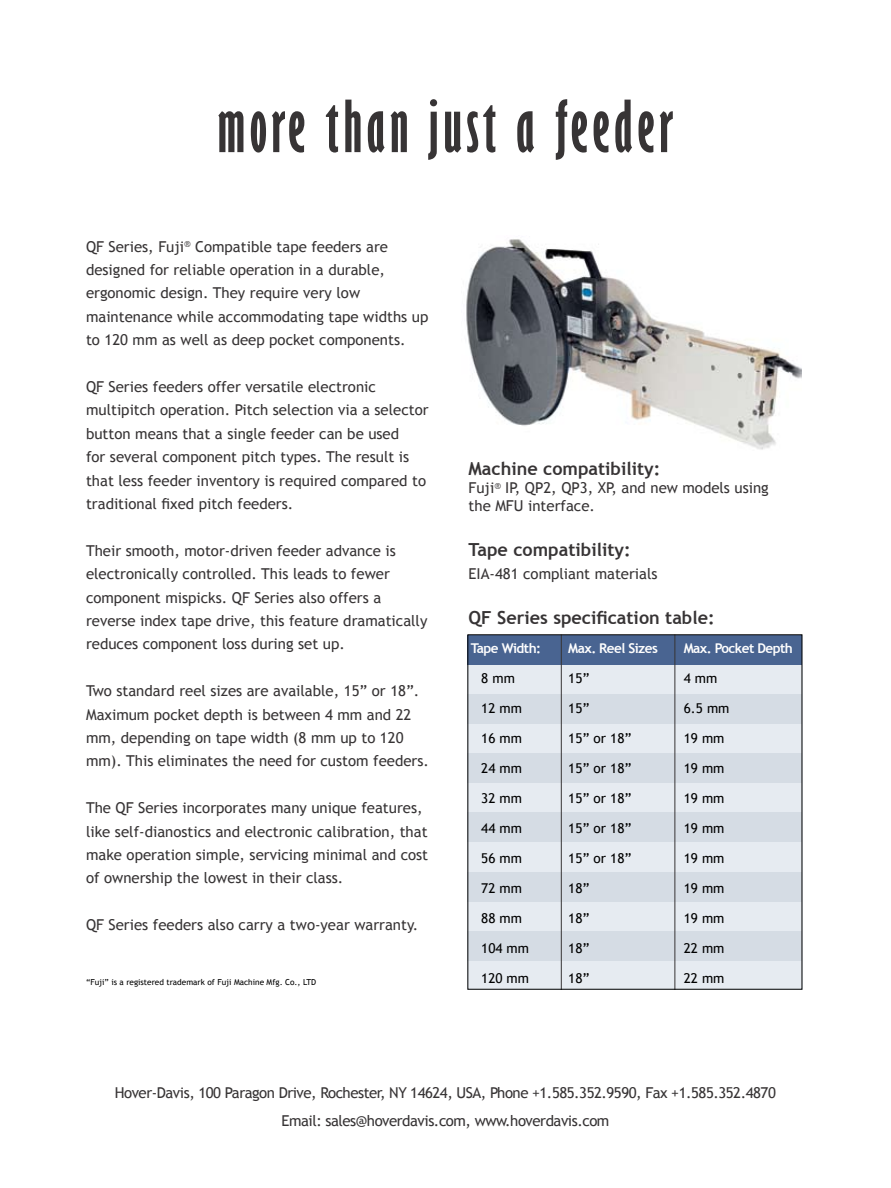
<style>
.page{position:relative;width:891px;height:1188px;background:#fff}
.page>*{position:absolute;margin:0;border:0;box-sizing:border-box;transform-origin:0 0}
.t1{font:700 extra-condensed 66px "Gill Sans";letter-spacing:.07em;color:#373435}
.t2{font:700 18px "Trebuchet MS";color:#373435}
.t3{font:15px/23.4px "Trebuchet MS";color:#373435}
.t4{font:15px/27.6px "Trebuchet MS";letter-spacing:-.03em;color:#373435;text-align:center}
.t5{font:13.5px "Trebuchet MS";color:#000}
.t6{font:700 13.5px "Trebuchet MS";letter-spacing:-.04em;color:#fefefe}
.t7{font:8.25px "Trebuchet MS";color:#000}
</style>
<div class="page">
<div style="left:467px;top:635px;width:335px;height:355px;background:#e6ebf1"></div>
<div style="left:467px;top:635px;width:335px;height:29px;background:#496491"></div>
<div style="left:467px;top:694px;width:335px;height:30px;background:#d5dce4"></div>
<div style="left:467px;top:753px;width:335px;height:30px;background:#d5dce4"></div>
<div style="left:467px;top:812px;width:335px;height:30px;background:#d5dce4"></div>
<div style="left:467px;top:872px;width:335px;height:29px;background:#d5dce4"></div>
<div style="left:467px;top:931px;width:335px;height:30px;background:#d5dce4"></div>
<hr style="left:561px;top:635px;width:1px;height:355px;background:#373435">
<hr style="left:675px;top:635px;width:1px;height:355px;background:#373435">
<img style="left:466px;top:239px;width:335px;height:211px">
<h1 class="t1" style="left:218px;top:86px;width:457px">more than just a feeder</h1>
<p class="t3" style="left:86px;top:235px;width:344px">QF Series, Fuji<sup>®</sup> Compatible tape feeders are designed for reliable operation in a durable, ergonomic design. They require very low maintenance while accommodating tape widths up to 120 mm as well as deep pocket components.</p>
<p class="t3" style="left:86px;top:375px;width:344px">QF Series feeders offer versatile electronic multipitch operation. Pitch selection via a selector button means that a single feeder can be used<br>for several component pitch types. The result is that less feeder inventory is required compared to traditional fixed pitch feeders.</p>
<p class="t3" style="left:86px;top:539px;width:343px">Their smooth, motor-driven feeder advance is electronically controlled. This leads to fewer component mispicks. QF Series also offers a reverse index tape drive, this feature dramatically reduces component loss during set up.</p>
<p class="t3" style="left:86px;top:679px;width:344px">Two standard reel sizes are available, 15” or 18”.<br>Maximum pocket depth is between 4 mm and 22 mm, depending on tape width (8 mm up to 120 mm). This eliminates the need for custom feeders.</p>
<p class="t3" style="left:86px;top:796px;width:344px">The QF Series incorporates many unique features, like self-dianostics and electronic calibration, that make operation simple, servicing minimal and cost of ownership the lowest in their class.</p>
<p class="t3" style="left:86px;top:913px;width:334px">QF Series feeders also carry a two-year warranty.</p>
<p class="t7" style="left:86px;top:978px;width:232px">“Fuji” is a registered trademark of Fuji Machine Mfg. Co., LTD</p>
<p class="t2" style="left:469px;top:458px;width:193px">Machine compatibility:</p>
<p class="t3" style="left:469px;top:479px;width:302px;line-height:18px">Fuji<sup>®</sup> IP, QP2, QP3, XP, and new models using the MFU interface.</p>
<p class="t2" style="left:469px;top:539px;width:164px">Tape compatibility:</p>
<p class="t3" style="left:469px;top:562px;width:191px">EIA-481 compliant materials</p>
<p class="t2" style="left:469px;top:606px;width:248px">QF Series specification table:</p>
<p class="t6" style="left:471px;top:639px;width:72px">Tape Width:</p>
<p class="t6" style="left:568px;top:639px;width:91px">Max. Reel Sizes</p>
<p class="t6" style="left:684px;top:639px;width:111px">Max. Pocket Depth</p>
<p class="t5" style="left:481px;top:670px;width:35px">8 mm</p>
<p class="t5" style="left:568px;top:670px;width:23px">15”</p>
<p class="t5" style="left:684px;top:670px;width:35px">4 mm</p>
<p class="t5" style="left:481px;top:700px;width:42px">12 mm</p>
<p class="t5" style="left:568px;top:700px;width:23px">15”</p>
<p class="t5" style="left:684px;top:700px;width:47px">6.5 mm</p>
<p class="t5" style="left:481px;top:730px;width:42px">16 mm</p>
<p class="t5" style="left:568px;top:730px;width:65px">15” or 18”</p>
<p class="t5" style="left:684px;top:730px;width:42px">19 mm</p>
<p class="t5" style="left:481px;top:760px;width:42px">24 mm</p>
<p class="t5" style="left:568px;top:760px;width:65px">15” or 18”</p>
<p class="t5" style="left:684px;top:760px;width:42px">19 mm</p>
<p class="t5" style="left:481px;top:790px;width:42px">32 mm</p>
<p class="t5" style="left:568px;top:790px;width:65px">15” or 18”</p>
<p class="t5" style="left:684px;top:790px;width:42px">19 mm</p>
<p class="t5" style="left:481px;top:820px;width:42px">44 mm</p>
<p class="t5" style="left:568px;top:820px;width:65px">15” or 18”</p>
<p class="t5" style="left:684px;top:820px;width:42px">19 mm</p>
<p class="t5" style="left:481px;top:850px;width:42px">56 mm</p>
<p class="t5" style="left:568px;top:850px;width:65px">15” or 18”</p>
<p class="t5" style="left:684px;top:850px;width:42px">19 mm</p>
<p class="t5" style="left:481px;top:880px;width:42px">72 mm</p>
<p class="t5" style="left:568px;top:880px;width:23px">18”</p>
<p class="t5" style="left:684px;top:880px;width:42px">19 mm</p>
<p class="t5" style="left:481px;top:910px;width:42px">88 mm</p>
<p class="t5" style="left:568px;top:910px;width:23px">18”</p>
<p class="t5" style="left:684px;top:910px;width:42px">19 mm</p>
<p class="t5" style="left:481px;top:940px;width:49px">104 mm</p>
<p class="t5" style="left:568px;top:940px;width:23px">18”</p>
<p class="t5" style="left:684px;top:940px;width:42px">22 mm</p>
<p class="t5" style="left:481px;top:970px;width:49px">120 mm</p>
<p class="t5" style="left:568px;top:970px;width:23px">18”</p>
<p class="t5" style="left:684px;top:970px;width:42px">22 mm</p>
<p class="t4" style="left:115px;top:1079px;width:663px">Hover-Davis, 100 Paragon Drive, Rochester, NY 14624, USA, Phone +1.585.352.9590, Fax +1.585.352.4870<br>Email: sales@hoverdavis.com, www.hoverdavis.com</p>
</div>
